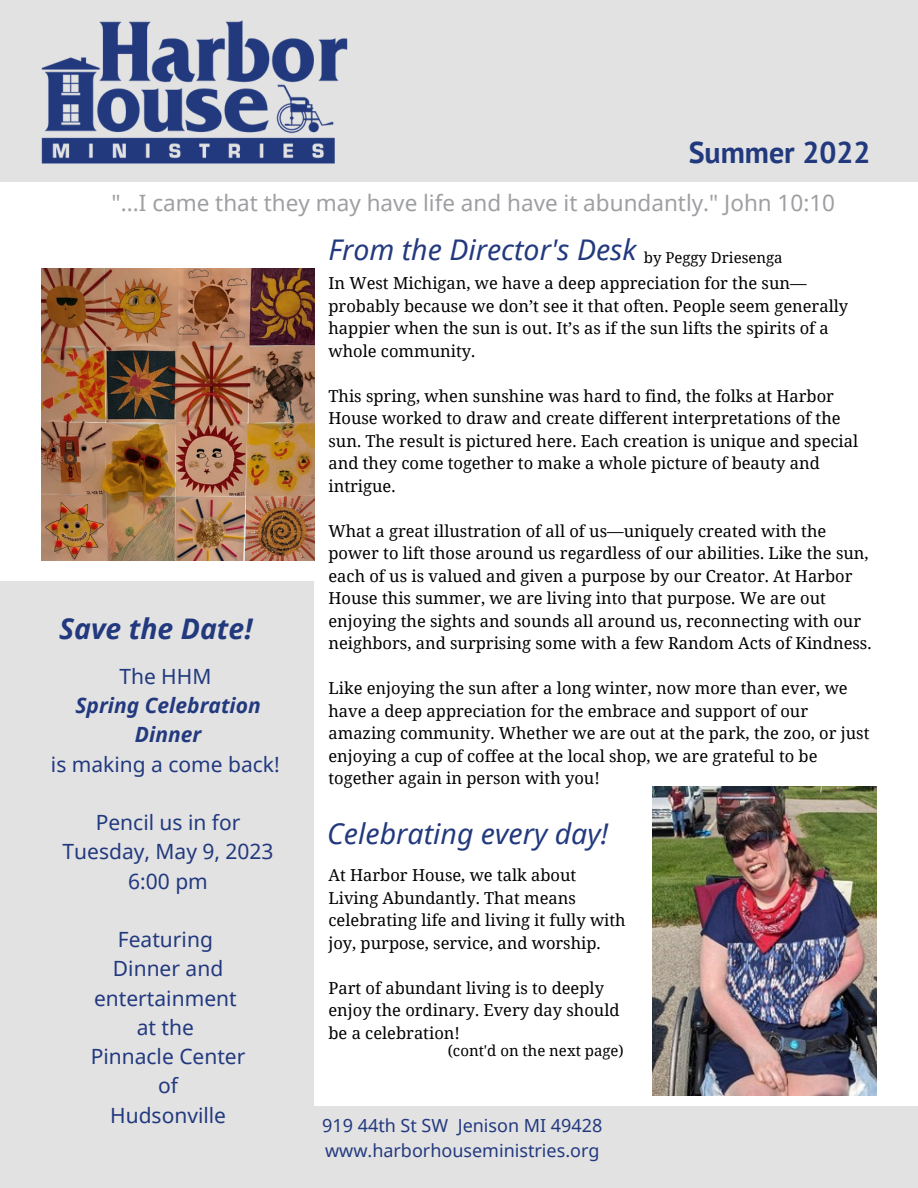
<style>
.page{position:relative;width:918px;height:1188px;background:#fff}
.page>*{position:absolute;margin:0;border:0;box-sizing:border-box;transform-origin:0 0}
.t1{font:700 30px "PT Sans";color:#22397e}
.t2{font:italic 28.5px "Noto Sans";color:#22397e}
.t3{font:italic 700 28.35px "Noto Sans";color:#22397e}
.t4{font:22.5px "Noto Sans";color:#9e9fa2}
.t5{font:21px/29.2px "Noto Sans";color:#22397e;text-align:center}
.t6{font:italic 700 21px/29.2px "Noto Sans";color:#22397e;text-align:center}
.t7{font:18px/24.8px "Noto Sans";color:#22397e}
.t8{font:16.5px/22.5px "Noto Serif";color:#000}
.t9{font:15px "Noto Serif";color:#000}
</style>
<div class="page">
<img style="left:652px;top:787px;width:224px;height:309px">
<div style="left:0;top:0;width:918px;height:181px;background:#e2e2e3"></div>
<div style="left:0;top:581px;width:314px;height:607px;background:#e2e2e3"></div>
<div style="left:314px;top:1106px;width:604px;height:82px;background:#e2e2e3"></div>
<img style="left:42px;top:538px;width:272px;height:22px">
<img style="left:0;top:20px;width:510px;height:518px">
<h1 class="t1" style="left:689px;top:132px;width:183px">Summer 2022</h1>
<h3 class="t4" style="left:112px;top:187px;width:725px">"...I came that they may have life and have it abundantly." John 10:10</h3>
<h3 class="t3" style="left:59px;top:609px;width:195px">Save the Date!</h3>
<p class="t5" style="left:119px;top:661px;width:94px">The HHM</p>
<p class="t6" style="left:75px;top:690px;width:187px">Spring Celebration<br>Dinner</p>
<p class="t5" style="left:51px;top:749px;width:230px">is making a come back!</p>
<p class="t5" style="left:63px;top:807px;width:213px">Pencil us in for<br>Tuesday, May 9, 2023<br>6:00 pm</p>
<p class="t5" style="left:91px;top:924px;width:156px">Featuring<br>Dinner and entertainment at the<br>Pinnacle Center of<br>Hudsonville</p>
<h2 class="t2" style="left:328px;top:229px;width:310px">From the Director's Desk</h2>
<p class="t9" style="left:644px;top:247px;width:140px">by Peggy Driesenga</p>
<p class="t8" style="left:328px;top:271px;width:521px">In West Michigan, we have a deep appreciation for the sun— probably because we don’t see it that often. People seem generally happier when the sun is out. It’s as if the sun lifts the spirits of a whole community.</p>
<p class="t8" style="left:328px;top:384px;width:531px">This spring, when sunshine was hard to find, the folks at Harbor House worked to draw and create different interpretations of the sun. The result is pictured here. Each creation is unique and special and they come together to make a whole picture of beauty and intrigue.</p>
<p class="t8" style="left:328px;top:519px;width:545px">What a great illustration of all of us—uniquely created with the power to lift those around us regardless of our abilities. Like the sun, each of us is valued and given a purpose by our Creator. At Harbor House this summer, we are living into that purpose. We are out enjoying the sights and sounds all around us, reconnecting with our neighbors, and surprising some with a few Random Acts of Kindness.</p>
<p class="t8" style="left:328px;top:676px;width:543px">Like enjoying the sun after a long winter, now more than ever, we have a deep appreciation for the embrace and support of our amazing community. Whether we are out at the park, the zoo, or just enjoying a cup of coffee at the local shop, we are grateful to be together again in person with you!</p>
<h2 class="t2" style="left:327px;top:813px;width:282px">Celebrating every day!</h2>
<p class="t8" style="left:328px;top:864px;width:299px">At Harbor House, we talk about Living Abundantly. That means celebrating life and living it fully with joy, purpose, service, and worship.</p>
<p class="t8" style="left:328px;top:976px;width:293px">Part of abundant living is to deeply enjoy the ordinary. Every day should be a celebration!</p>
<p class="t9" style="left:448px;top:1040px;width:177px">(cont'd on the next page)</p>
<p class="t7" style="left:322px;top:1113px;width:281px">919 44th St SW Jenison MI 49428 www.harborhouseministries.org</p>
</div>
